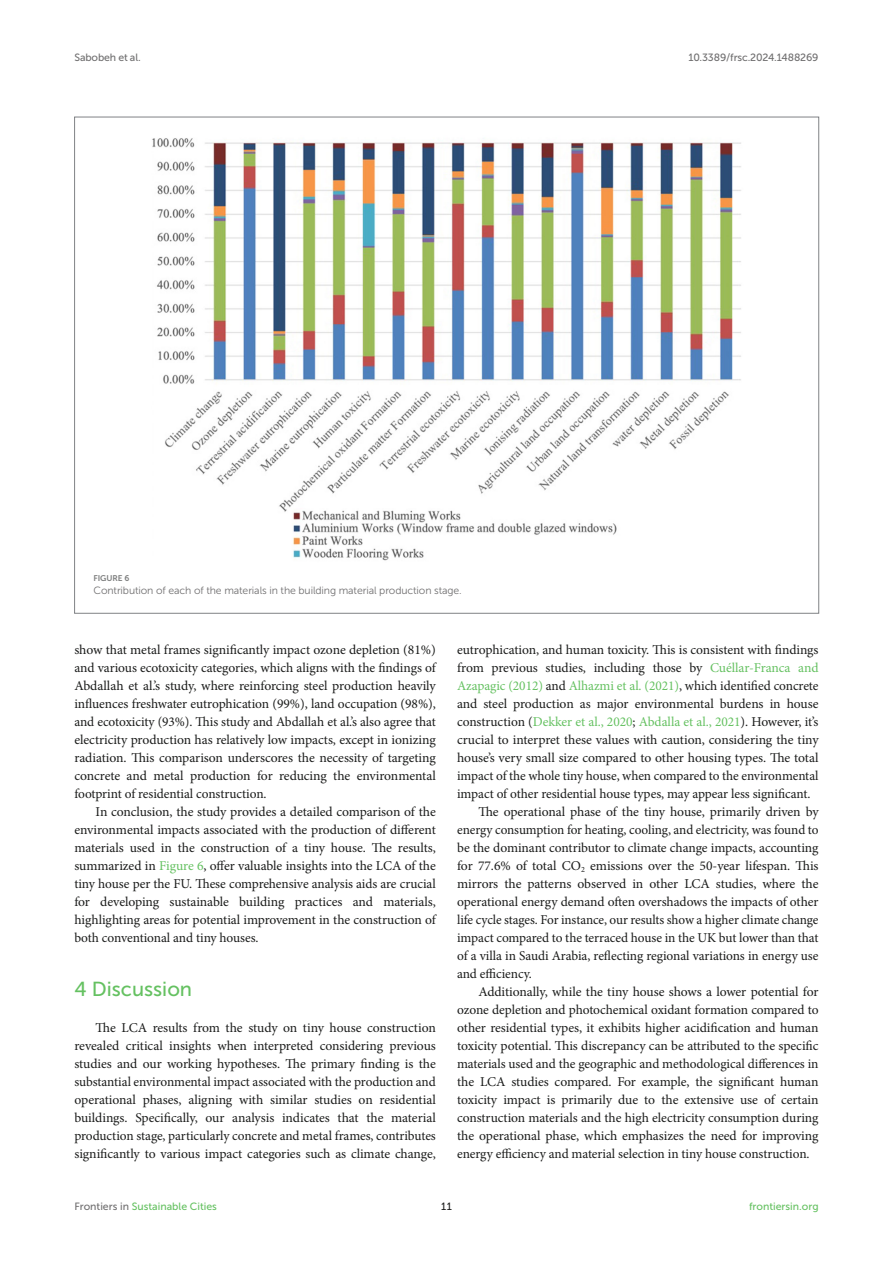
<style>
.page{position:relative;width:893px;height:1263px;background:#fff}
.page>*{position:absolute;margin:0;border:0;box-sizing:border-box;transform-origin:0 0}
.HEAD_1{font:20.25px "Museo Sans 500";color:#65c161}
.TEXT{font:13.5px/18px "Minion Pro";letter-spacing:-.005em;color:#1b1c1b;text-align:justify}
.TEXT_FLUSH{font:13.5px/18px "Minion Pro";letter-spacing:-.005em;color:#1b1c1b;text-align:justify}
.FIG_LEG{font:10.5px "Museo Sans 300";letter-spacing:-.01em;color:#706f70}
.t1{font:10.5px "Museo Sans 500";color:#65c161}
.t2{font:10.5px "Museo Sans 500";letter-spacing:-.015em;color:#706f70}
.t3{font:10.5px "Museo Sans 500";color:#1b1c1b}
.FIG_HD{font:8.25px "Museo Sans 700";letter-spacing:-.01em;color:#7e7f7f}
.s1{color:#65c161}
.s2{color:#706f70}
</style>
<div class="page">
<img style="left:152px;top:138px;width:589px;height:423px">
<p class="t2" style="left:74px;top:51px;width:68px">Sabobeh et al.</p>
<p class="t2" style="left:688px;top:51px;width:132px">10.3389/frsc.2024.1488269</p>
<p class="FIG_HD" style="left:94px;top:573px;width:37px">FIGURE 6</p>
<p class="FIG_LEG" style="left:94px;top:585px;width:370px">Contribution of each of the materials in the building material production stage.</p>
<p class="TEXT" style="left:74px;top:641px;width:363px">show that metal frames significantly impact ozone depletion (81%) and various ecotoxicity categories, which aligns with the findings of Abdallah et al.’s study, where reinforcing steel production heavily influences freshwater eutrophication (99%), land occupation (98%), and ecotoxicity (93%). This study and Abdallah et al.’s also agree that electricity production has relatively low impacts, except in ionizing radiation. This comparison underscores the necessity of targeting concrete and metal production for reducing the environmental footprint of residential construction.</p>
<p class="TEXT" style="left:74px;top:803px;width:363px;text-indent:21px">In conclusion, the study provides a detailed comparison of the environmental impacts associated with the production of different materials used in the construction of a tiny house. The results, summarized in <span class="s1">Figure 6</span>, offer valuable insights into the LCA of the tiny house per the FU. These comprehensive analysis aids are crucial for developing sustainable building practices and materials, highlighting areas for potential improvement in the construction of both conventional and tiny houses.</p>
<p class="HEAD_1" style="left:74px;top:978px;width:119px">4 Discussion</p>
<p class="TEXT_FLUSH" style="left:74px;top:1019px;width:363px;text-indent:21px">The LCA results from the study on tiny house construction revealed critical insights when interpreted considering previous studies and our working hypotheses. The primary finding is the substantial environmental impact associated with the production and operational phases, aligning with similar studies on residential buildings. Specifically, our analysis indicates that the material production stage, particularly concrete and metal frames, contributes significantly to various impact categories such as climate change,</p>
<p class="TEXT_FLUSH" style="left:457px;top:641px;width:363px">eutrophication, and human toxicity. This is consistent with findings from previous studies, including those by <span class="s1">Cuéllar-Franca and Azapagic (2012)</span> and <span class="s1">Alhazmi et al. (2021)</span>, which identified concrete and steel production as major environmental burdens in house construction (<span class="s1">Dekker et al., 2020</span>; <span class="s1">Abdalla et al., 2021</span>). However, it’s crucial to interpret these values with caution, considering the tiny house’s very small size compared to other housing types. The total impact of the whole tiny house, when compared to the environmental impact of other residential house types, may appear less significant.</p>
<p class="TEXT" style="left:457px;top:803px;width:363px;text-indent:21px">The operational phase of the tiny house, primarily driven by energy consumption for heating, cooling, and electricity, was found to be the dominant contributor to climate change impacts, accounting for 77.6% of total CO<sub>2</sub> emissions over the 50-year lifespan. This mirrors the patterns observed in other LCA studies, where the operational energy demand often overshadows the impacts of other life cycle stages. For instance, our results show a higher climate change impact compared to the terraced house in the UK but lower than that of a villa in Saudi Arabia, reflecting regional variations in energy use and efficiency.</p>
<p class="TEXT" style="left:457px;top:983px;width:363px;text-indent:21px">Additionally, while the tiny house shows a lower potential for ozone depletion and photochemical oxidant formation compared to other residential types, it exhibits higher acidification and human toxicity potential. This discrepancy can be attributed to the specific materials used and the geographic and methodological differences in the LCA studies compared. For example, the significant human toxicity impact is primarily due to the extensive use of certain construction materials and the high electricity consumption during the operational phase, which emphasizes the need for improving energy efficiency and material selection in tiny house construction.</p>
<p class="t1" style="left:74px;top:1200px;width:144px"><span class="s2">Frontiers in</span> Sustainable Cities</p>
<p class="t3" style="left:441px;top:1200px;width:12px">11</p>
<p class="t1" style="left:749px;top:1200px;width:71px">frontiersin.org</p>
</div>
